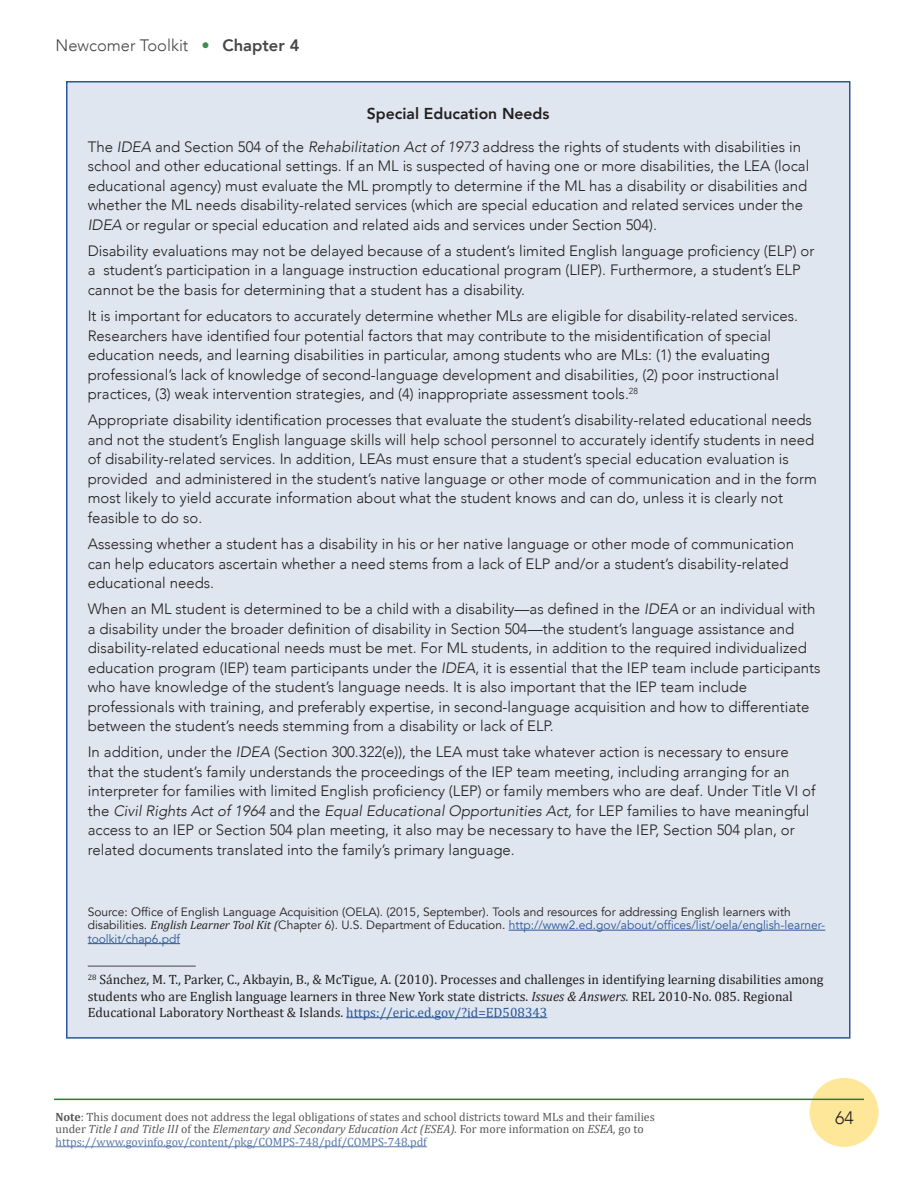
<style>
.page{position:relative;width:918px;height:1188px;background:#fff}
.page>*{position:absolute;margin:0;border:0;box-sizing:border-box;transform-origin:0 0}
.t1{font:300 18px "Avenir";color:#231f20}
.t2{font:300 16.5px "Avenir";color:#454647}
.Box_bold-header{font:800 15.75px "Avenir";color:#231f20}
.Box_text{font:300 15px/19.5px "Avenir";color:#231f20}
.Note{font:13.5px/16.2px "Cambria";color:#231f20}
.t3{font:12px/13.5px "Avenir";color:#231f20}
.t4{font:italic 12px/12.8px "Cambria";color:#57585a}
.t5{font:12px "Cambria";color:#57585a}
.s1{color:#408d4b}
.s2{font-weight:800}
.s3{font-style:italic}
.s4{font-family:"Cambria";font-style:italic}
.s5{color:#2c5697}
.s6{font-weight:700}
.s7{font-style:normal}
.s8{font-style:normal;color:#5678ac}
</style>
<div class="page">
<div style="left:810px;top:1078px;width:69px;height:69px;background:#ffe79a;border-radius:50%"></div>
<hr style="left:54px;top:1099px;width:810px;height:1px;background:#267d33">
<hr style="left:56px;top:1146px;width:371px;height:1px;background:#5678ac">
<div style="left:67px;top:82px;width:783px;height:956px;background:#dfe6ef"></div>
<hr style="left:509px;top:930px;width:316px;height:1px;background:#2c5697">
<hr style="left:88px;top:943px;width:92px;height:1px;background:#2c5697">
<hr style="left:88px;top:966px;width:108px;height:1px;background:#57585a">
<hr style="left:346px;top:1017px;width:201px;height:1px;background:#2c5697">
<p class="t2" style="left:56px;top:36px;width:245px">Newcomer Toolkit <span class="s1">•</span> <span class="s2">Chapter 4</span></p>
<p class="Box_bold-header" style="left:367px;top:101px;width:184px">Special Education Needs</p>
<p class="Box_text" style="left:88px;top:137px;width:723px">The <span class="s3">IDEA</span> and Section 504 of the <span class="s3">Rehabilitation Act of 1973</span> address the rights of students with disabilities in school and other educational settings. If an ML is suspected of having one or more disabilities, the LEA (local educational agency) must evaluate the ML promptly to determine if the ML has a disability or disabilities and whether the ML needs disability-related services (which are special education and related services under the <span class="s3">IDEA</span> or regular or special education and related aids and services under Section 504).</p>
<p class="Box_text" style="left:88px;top:241px;width:728px">Disability evaluations may not be delayed because of a student’s limited English language proficiency (ELP) or a student’s participation in a language instruction educational program (LIEP). Furthermore, a student’s ELP cannot be the basis for determining that a student has a disability.</p>
<p class="Box_text" style="left:88px;top:306px;width:712px">It is important for educators to accurately determine whether MLs are eligible for disability-related services.<br>Researchers have identified four potential factors that may contribute to the misidentification of special education needs, and learning disabilities in particular, among students who are MLs: (1) the evaluating professional’s lack of knowledge of second-language development and disabilities, (2) poor instructional practices, (3) weak intervention strategies, and (4) inappropriate assessment tools.<sup>28</sup></p>
<p class="Box_text" style="left:88px;top:410px;width:731px">Appropriate disability identification processes that evaluate the student’s disability-related educational needs and not the student’s English language skills will help school personnel to accurately identify students in need of disability-related services. In addition, LEAs must ensure that a student’s special education evaluation is provided and administered in the student’s native language or other mode of communication and in the form most likely to yield accurate information about what the student knows and can do, unless it is clearly not feasible to do so.</p>
<p class="Box_text" style="left:88px;top:534px;width:708px">Assessing whether a student has a disability in his or her native language or other mode of communication can help educators ascertain whether a need stems from a lack of ELP and/or a student’s disability-related educational needs.</p>
<p class="Box_text" style="left:88px;top:599px;width:734px">When an ML student is determined to be a child with a disability—as defined in the <span class="s3">IDEA</span> or an individual with a disability under the broader definition of disability in Section 504—the student’s language assistance and disability-related educational needs must be met. For ML students, in addition to the required individualized education program (IEP) team participants under the <span class="s3">IDEA</span>, it is essential that the IEP team include participants who have knowledge of the student’s language needs. It is also important that the IEP team include professionals with training, and preferably expertise, in second-language acquisition and how to differentiate between the student’s needs stemming from a disability or lack of ELP.</p>
<p class="Box_text" style="left:88px;top:743px;width:729px">In addition, under the <span class="s3">IDEA</span> (Section 300.322(e)), the LEA must take whatever action is necessary to ensure that the student’s family understands the proceedings of the IEP team meeting, including arranging for an interpreter for families with limited English proficiency (LEP) or family members who are deaf. Under Title VI of the <span class="s3">Civil Rights Act of 1964</span> and the <span class="s3">Equal Educational Opportunities Act,</span> for LEP families to have meaningful access to an IEP or Section 504 plan meeting, it also may be necessary to have the IEP, Section 504 plan, or related documents translated into the family’s primary language.</p>
<p class="t3" style="left:88px;top:905px;width:739px">Source: Office of English Language Acquisition (OELA). (2015, September). Tools and resources for addressing English learners with disabilities. <span class="s4">English Learner Tool Kit (</span>Chapter 6). U.S. Department of Education. <span class="s5">http://www2.ed.gov/about/offices/list/oela/english-learner&shy;toolkit/chap6.pdf</span></p>
<p class="Note" style="left:88px;top:972px;width:737px"><sup>28</sup> Sánchez, M. T., Parker, C., Akbayin, B., &amp; McTigue, A. (2010). Processes and challenges in identifying learning disabilities among students who are English language learners in three New York state districts. <span class="s3">Issues &amp; Answers.</span> REL 2010-No. 085. Regional<br>Educational Laboratory Northeast &amp; Islands. <span class="s5">https://eric.ed.gov/?id=ED508343</span></p>
<p class="t5" style="left:56px;top:1109px;width:601px"><span class="s6">Note</span>: This document does not address the legal obligations of states and school districts toward MLs and their families</p>
<p class="t1" style="left:835px;top:1107px;width:20px">64</p>
<p class="t4" style="left:55px;top:1122px;width:590px"><span class="s7">under</span> Title I and Title III <span class="s7">of the</span> Elementary and Secondary Education Act (ESEA). <span class="s7">For more information on</span> ESEA, <span class="s7">go to </span><span class="s8">https://www.govinfo.gov/content/pkg/COMPS-748/pdf/COMPS-748.pdf</span></p>
</div>
